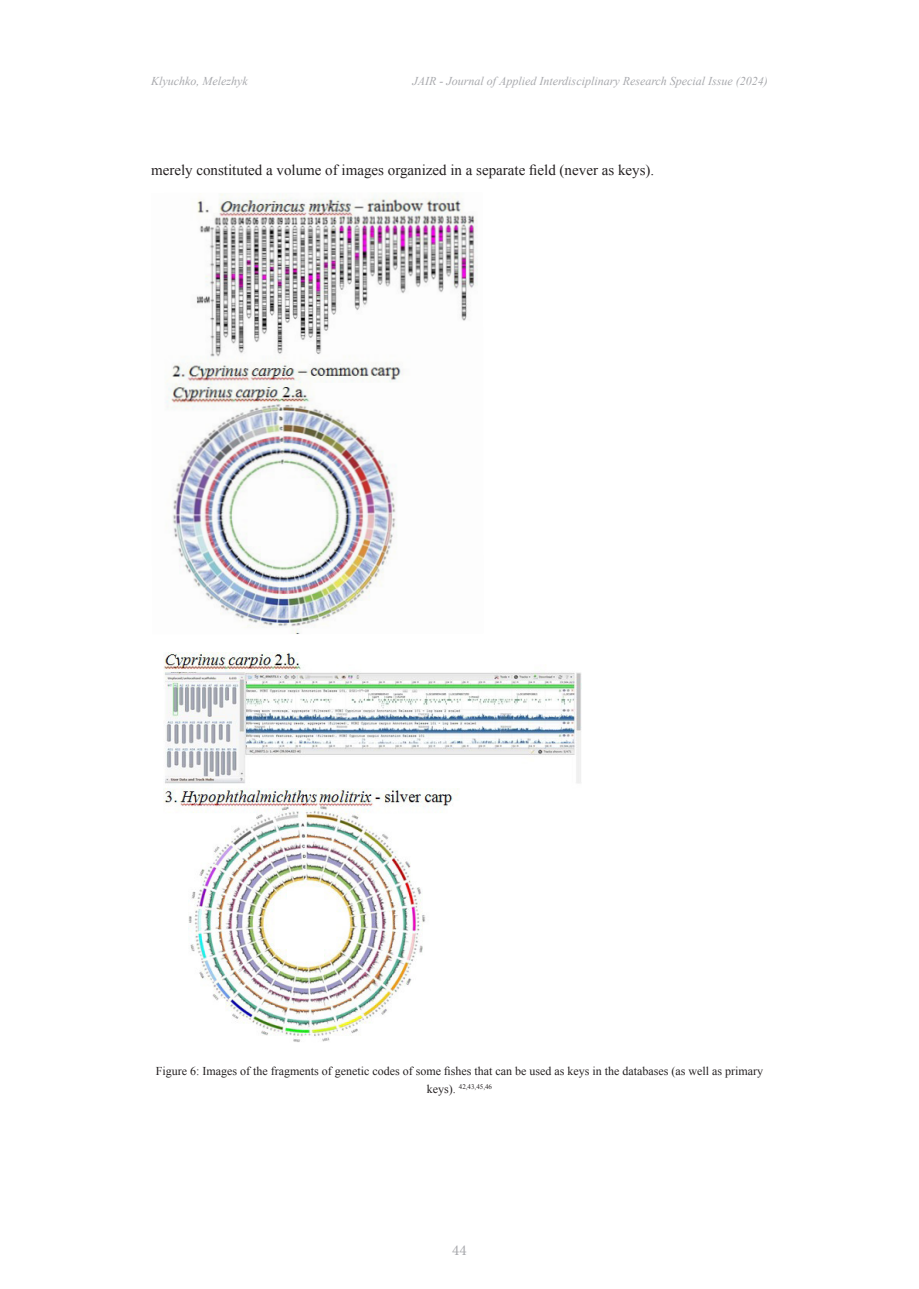
<style>
.page{position:relative;width:919px;height:1289px;background:#fff}
.page>*{position:absolute;margin:0;border:0;box-sizing:border-box;transform-origin:0 0}
.t1{font:15px "Times New Roman";color:#231f20}
.t2{font:15px "Minion Pro";color:#a8a9ad}
.t3{font:12px "Times New Roman";color:#231f20}
.t4{font:italic 12px "Times New Roman";color:#a8a9ad}
.t5{font:7.05px "Times New Roman";color:#231f20}
.s1{font-size:12px}
</style>
<div class="page">
<img style="left:166px;top:193px;width:312px;height:441px">
<img style="left:163px;top:652px;width:418px;height:390px">
<p class="t4" style="left:151px;top:72px;width:98px">Klyuchko, Melezhyk</p>
<p class="t4" style="left:412px;top:72px;width:357px">JAIR - Journal of Applied Interdisciplinary Research Special Issue (2024)</p>
<p class="t1" style="left:151px;top:160px;width:504px">merely constituted a volume of images organized in a separate field (never as keys).</p>
<p class="t3" style="left:156px;top:1063px;width:609px">Figure 6: Images of the fragments of genetic codes of some fishes that can be used as keys in the databases (as well as primary</p>
<p class="t5" style="left:427px;top:1082px;width:67px"><span class="s1">keys).</span> 42,43,45,46</p>
<p class="t2" style="left:452px;top:1239px;width:16px">44</p>
</div>
